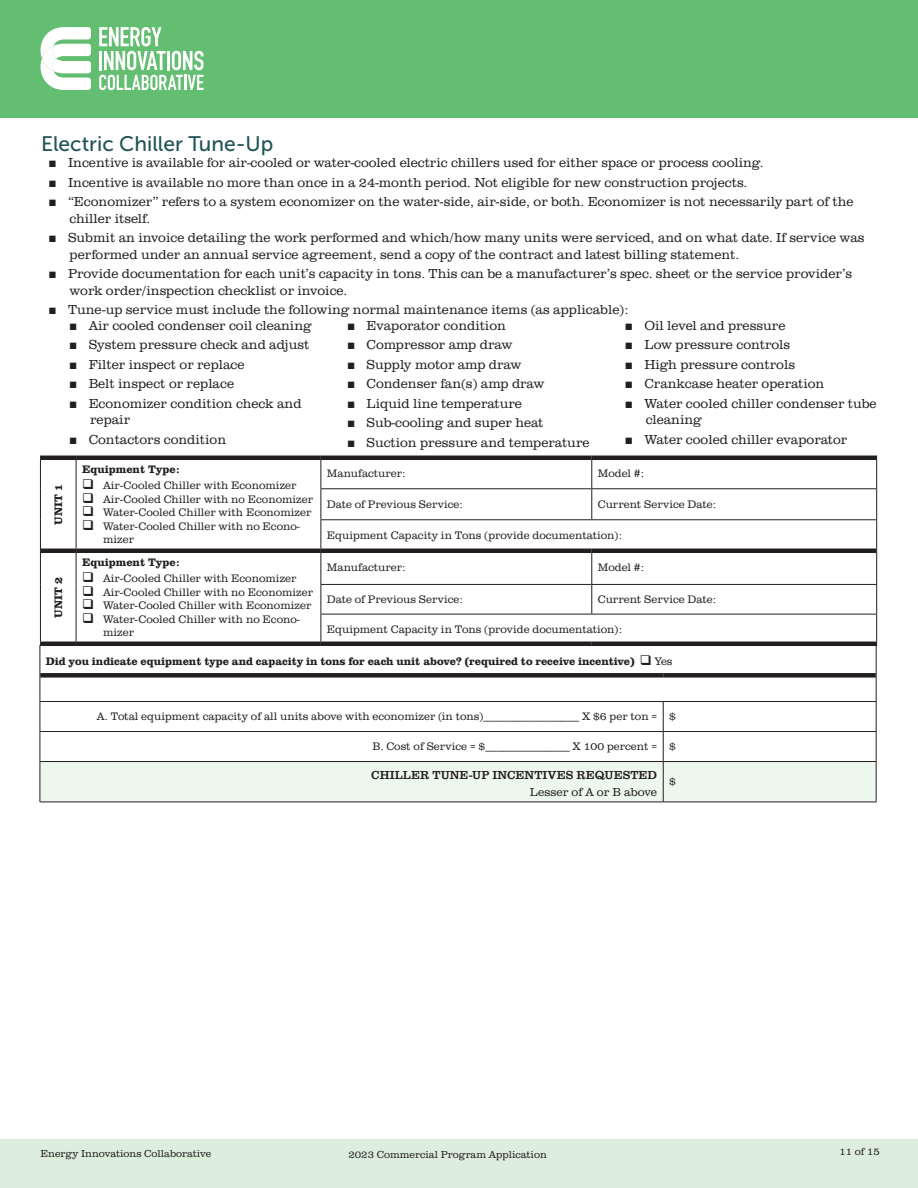
<style>
.page{position:relative;width:918px;height:1188px;background:#fff}
.page>*{position:absolute;margin:0;border:0;box-sizing:border-box;transform-origin:0 0}
.t1{font:21px "Museo Sans 500";color:#225457}
.t2{font:300 13.5px/16.5px "Clarendon URW";color:#231f20}
.Section_Headers{font:12px "Clarendon URW";color:#231f20}
.t3{font:300 12px "Clarendon URW";color:#231f20}
.t4{font:300 11.25px/13.5px "Clarendon URW";color:#231f20}
.t5{font:700 11.25px "Clarendon URW";color:#231f20}
.t6{font:300 10.5px "Clarendon URW";color:#231f20}
.s1{font-family:"Franklin Gothic";font-weight:400}
.s2{font-weight:300}
</style>
<div class="page">
<div style="left:0;top:1139px;width:918px;height:49px;background:#deeedd"></div>
<div style="left:0;top:0;width:918px;height:118px;background:#63be72"></div>
<svg style="left:99px;top:27px;width:105px;height:63px"></svg>
<svg style="left:40px;top:27px;width:51px;height:63px"></svg>
<hr style="left:40px;top:802px;width:623px;height:1px;background:#231f20">
<hr style="left:663px;top:802px;width:213px;height:1px;background:#231f20">
<hr style="left:40px;top:456px;width:36px;height:4px;background:#231f20">
<hr style="left:76px;top:456px;width:245px;height:4px;background:#231f20">
<hr style="left:321px;top:456px;width:271px;height:4px;background:#231f20">
<hr style="left:592px;top:456px;width:285px;height:4px;background:#231f20">
<hr style="left:41px;top:549px;width:35px;height:4px;background:#231f20">
<hr style="left:76px;top:549px;width:245px;height:4px;background:#231f20">
<hr style="left:321px;top:549px;width:271px;height:4px;background:#231f20">
<hr style="left:592px;top:549px;width:284px;height:4px;background:#231f20">
<svg style="left:40px;top:460px;width:1px;height:29px"></svg>
<svg style="left:76px;top:460px;width:1px;height:29px"></svg>
<svg style="left:321px;top:460px;width:1px;height:28px"></svg>
<svg style="left:591px;top:460px;width:1px;height:28px"></svg>
<svg style="left:876px;top:460px;width:1px;height:28px"></svg>
<hr style="left:40px;top:489px;width:1px;height:31px;background:#231f20">
<hr style="left:76px;top:489px;width:1px;height:31px;background:#231f20">
<hr style="left:321px;top:489px;width:1px;height:30px;background:#231f20">
<hr style="left:591px;top:489px;width:1px;height:30px;background:#231f20">
<hr style="left:876px;top:489px;width:1px;height:30px;background:#231f20">
<hr style="left:40px;top:520px;width:1px;height:31px;background:#231f20">
<svg style="left:76px;top:520px;width:1px;height:29px"></svg>
<svg style="left:321px;top:520px;width:1px;height:29px"></svg>
<hr style="left:876px;top:520px;width:1px;height:31px;background:#231f20">
<hr style="left:40px;top:551px;width:1px;height:33px;background:#231f20">
<hr style="left:76px;top:553px;width:1px;height:31px;background:#231f20">
<hr style="left:321px;top:553px;width:1px;height:31px;background:#231f20">
<hr style="left:591px;top:553px;width:1px;height:31px;background:#231f20">
<hr style="left:876px;top:551px;width:1px;height:33px;background:#231f20">
<hr style="left:321px;top:488px;width:271px;height:1px;background:#231f20">
<hr style="left:592px;top:488px;width:285px;height:1px;background:#231f20">
<hr style="left:321px;top:519px;width:271px;height:1px;background:#231f20">
<hr style="left:592px;top:519px;width:285px;height:1px;background:#231f20">
<svg style="left:40px;top:572px;width:837px;height:230px"></svg>
<p class="t1" style="left:41px;top:132px;width:234px">Electric Chiller Tune-Up</p>
<p class="t2" style="left:49px;top:154px;width:716px"><span class="s1">■</span> Incentive is available for air-cooled or water-cooled electric chillers used for either space or process cooling.</p>
<p class="t2" style="left:49px;top:173px;width:700px"><span class="s1">■</span> Incentive is available no more than once in a 24-month period. Not eligible for new construction projects.</p>
<p class="t2" style="left:70px;top:193px;width:786px;text-indent:-21px"><span class="s1">■</span> “Economizer” refers to a system economizer on the water-side, air-side, or both. Economizer is not necessarily part of the chiller itself.</p>
<p class="t2" style="left:70px;top:229px;width:797px;text-indent:-21px"><span class="s1">■</span> Submit an invoice detailing the work performed and which/how many units were serviced, and on what date. If service was performed under an annual service agreement, send a copy of the contract and latest billing statement.</p>
<p class="t2" style="left:70px;top:265px;width:784px;text-indent:-21px"><span class="s1">■</span> Provide documentation for each unit’s capacity in tons. This can be a manufacturer’s spec. sheet or the service provider’s work order/inspection checklist or invoice.</p>
<p class="t2" style="left:49px;top:301px;width:581px"><span class="s1">■</span> Tune-up service must include the following normal maintenance items (as applicable):</p>
<p class="t2" style="left:69px;top:316px;width:244px"><span class="s1">■</span> Air cooled condenser coil cleaning</p>
<p class="t2" style="left:69px;top:336px;width:242px"><span class="s1">■</span> System pressure check and adjust</p>
<p class="t2" style="left:69px;top:355px;width:177px"><span class="s1">■</span> Filter inspect or replace</p>
<p class="t2" style="left:69px;top:375px;width:166px"><span class="s1">■</span> Belt inspect or replace</p>
<p class="t2" style="left:90px;top:394px;width:213px;text-indent:-21px"><span class="s1">■</span> Economizer condition check and repair</p>
<p class="t2" style="left:69px;top:430px;width:158px"><span class="s1">■</span> Contactors condition</p>
<p class="t2" style="left:625px;top:316px;width:162px"><span class="s1">■</span> Oil level and pressure</p>
<p class="t2" style="left:625px;top:336px;width:167px"><span class="s1">■</span> Low pressure controls</p>
<p class="t2" style="left:625px;top:355px;width:172px"><span class="s1">■</span> High pressure controls</p>
<p class="t2" style="left:625px;top:375px;width:201px"><span class="s1">■</span> Crankcase heater operation</p>
<p class="t2" style="left:646px;top:394px;width:232px;text-indent:-21px"><span class="s1">■</span> Water cooled chiller condenser tube cleaning</p>
<p class="t2" style="left:625px;top:430px;width:224px"><span class="s1">■</span> Water cooled chiller evaporator</p>
<p class="t2" style="left:347px;top:316px;width:160px"><span class="s1">■</span> Evaporator condition</p>
<p class="t2" style="left:347px;top:336px;width:167px"><span class="s1">■</span> Compressor amp draw</p>
<p class="t2" style="left:347px;top:355px;width:176px"><span class="s1">■</span> Supply motor amp draw</p>
<p class="t2" style="left:347px;top:375px;width:199px"><span class="s1">■</span> Condenser fan(s) amp draw</p>
<p class="t2" style="left:347px;top:394px;width:176px"><span class="s1">■</span> Liquid line temperature</p>
<p class="t2" style="left:347px;top:414px;width:198px"><span class="s1">■</span> Sub-cooling and super heat</p>
<p class="t2" style="left:347px;top:433px;width:244px"><span class="s1">■</span> Suction pressure and temperature</p>
<p class="t5" style="left:50px;top:525px;width:42px;rotate:-90deg">UNIT 1</p>
<p class="t5" style="left:50px;top:618px;width:42px;rotate:-90deg">UNIT 2</p>
<p class="t5" style="left:82px;top:461px;width:99px">Equipment Type:</p>
<p class="t4" style="left:103px;top:478px;width:195px">Air-Cooled Chiller with Economizer</p>
<p class="t4" style="left:103px;top:492px;width:212px">Air-Cooled Chiller with no Economizer</p>
<p class="t4" style="left:103px;top:505px;width:210px">Water-Cooled Chiller with Economizer</p>
<p class="t4" style="left:103px;top:519px;width:198px">Water-Cooled Chiller with no Econo&shy;mizer</p>
<p class="t5" style="left:82px;top:554px;width:99px">Equipment Type:</p>
<p class="t4" style="left:103px;top:571px;width:195px">Air-Cooled Chiller with Economizer</p>
<p class="t4" style="left:103px;top:585px;width:212px">Air-Cooled Chiller with no Economizer</p>
<p class="t4" style="left:103px;top:598px;width:210px">Water-Cooled Chiller with Economizer</p>
<p class="t4" style="left:103px;top:612px;width:198px">Water-Cooled Chiller with no Econo&shy;mizer</p>
<p class="t4" style="left:327px;top:466px;width:80px">Manufacturer:</p>
<p class="t4" style="left:598px;top:466px;width:48px">Model #:</p>
<p class="t4" style="left:327px;top:497px;width:137px">Date of Previous Service:</p>
<p class="t4" style="left:598px;top:497px;width:120px">Current Service Date:</p>
<p class="t4" style="left:327px;top:528px;width:297px">Equipment Capacity in Tons (provide documentation):</p>
<p class="t4" style="left:327px;top:560px;width:80px">Manufacturer:</p>
<p class="t4" style="left:598px;top:560px;width:48px">Model #:</p>
<p class="t4" style="left:327px;top:592px;width:137px">Date of Previous Service:</p>
<p class="t4" style="left:598px;top:592px;width:120px">Current Service Date:</p>
<p class="t4" style="left:327px;top:622px;width:297px">Equipment Capacity in Tons (provide documentation):</p>
<p class="t5" style="left:46px;top:653px;width:628px">Did you indicate equipment type and capacity in tons for each unit above? (required to receive incentive) ❑ <span class="s2">Yes</span></p>
<p class="t4" style="left:97px;top:709px;width:562px">A. Total equipment capacity of all units above with economizer (in tons)_________________ X $6 per ton =</p>
<p class="t4" style="left:669px;top:709px;width:8px">$</p>
<p class="t4" style="left:372px;top:739px;width:286px">B. Cost of Service = $_______________ X 100 percent =</p>
<p class="t4" style="left:669px;top:739px;width:8px">$</p>
<p class="Section_Headers" style="left:371px;top:766px;width:287px">CHILLER TUNE-UP INCENTIVES REQUESTED</p>
<p class="t3" style="left:530px;top:784px;width:129px">Lesser of A or B above</p>
<p class="t4" style="left:669px;top:774px;width:8px">$</p>
<p class="t6" style="left:40px;top:1146px;width:172px">Energy Innovations Collaborative</p>
<p class="t6" style="left:348px;top:1147px;width:200px">2023 Commercial Program Application</p>
<p class="t6" style="left:839px;top:1144px;width:42px">11 of 15</p>
</div>
